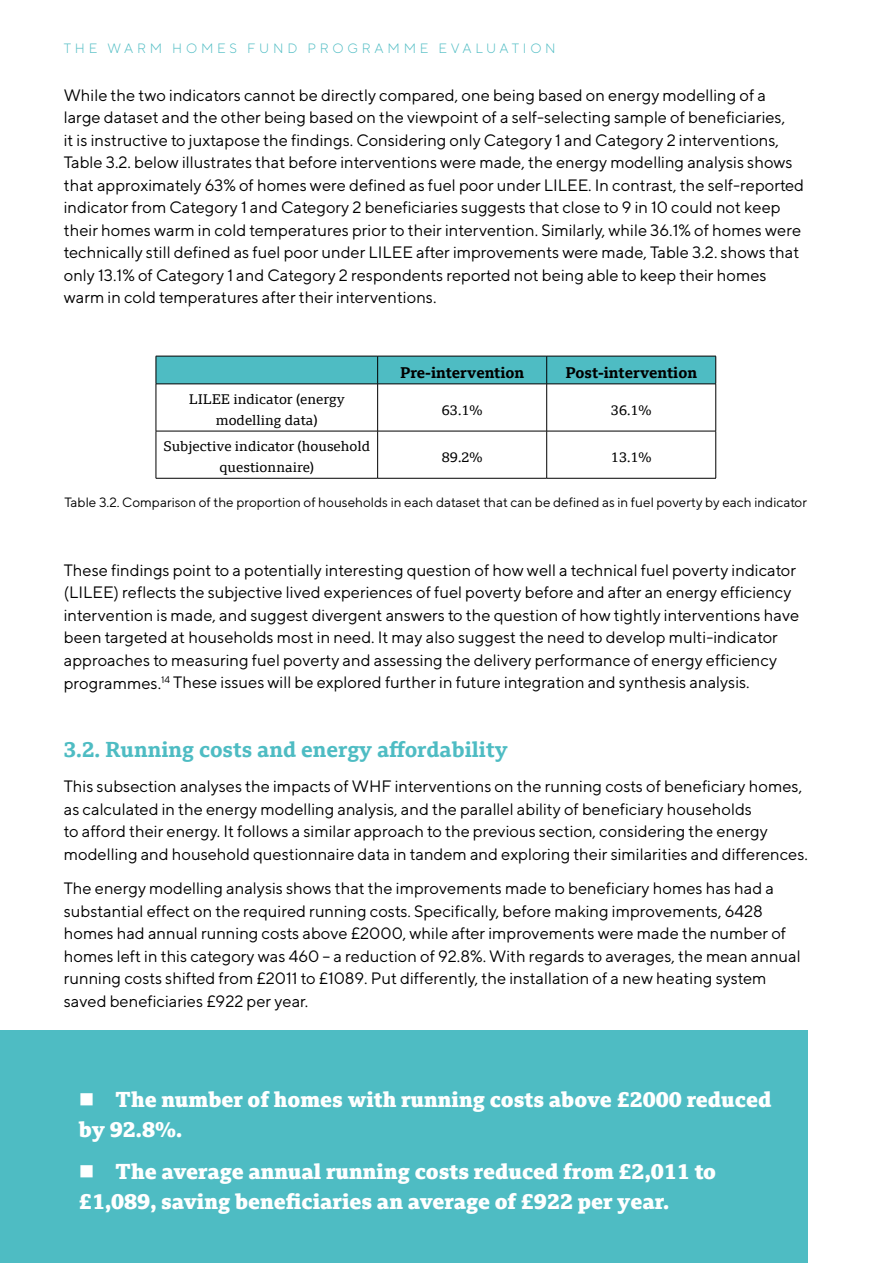
<style>
.page{position:relative;width:893px;height:1263px;background:#fff}
.page>*{position:absolute;margin:0;border:0;box-sizing:border-box;transform-origin:0 0}
.t1{font:800 21px/30px "BBC Reith Serif App";color:#fff}
.t2{font:700 21px "BBC Reith Serif App";color:#4ebcc3}
.t3{font:16.5px/22.5px "TT Norms";color:#000}
.t4{font:700 15px "BBC Reith Serif App";color:#000}
.t5{font:13.5px "TT Norms";color:#000}
.t6{font:13.5px/21px "BBC Reith Serif App";color:#000;text-align:center}
.t7{font:300 13.5px "TT Norms";letter-spacing:.28em;color:#4ebcc3}
</style>
<div class="page">
<svg style="left:156px;top:356px;width:560px;height:28px;background:#4ab2b9"></svg>
<hr style="left:156px;top:384px;width:222px;height:1px;background:#000">
<hr style="left:156px;top:384px;width:1px;height:47px;background:#000">
<hr style="left:378px;top:384px;width:169px;height:1px;background:#000">
<hr style="left:377px;top:384px;width:1px;height:47px;background:#000">
<hr style="left:547px;top:384px;width:169px;height:1px;background:#000">
<hr style="left:546px;top:384px;width:1px;height:47px;background:#000">
<hr style="left:715px;top:384px;width:1px;height:47px;background:#000">
<hr style="left:156px;top:431px;width:222px;height:1px;background:#000">
<hr style="left:156px;top:431px;width:1px;height:47px;background:#000">
<hr style="left:378px;top:431px;width:169px;height:1px;background:#000">
<hr style="left:377px;top:431px;width:1px;height:47px;background:#000">
<hr style="left:547px;top:431px;width:169px;height:1px;background:#000">
<hr style="left:546px;top:431px;width:1px;height:47px;background:#000">
<hr style="left:715px;top:431px;width:1px;height:47px;background:#000">
<hr style="left:156px;top:478px;width:222px;height:1px;background:#000">
<hr style="left:378px;top:478px;width:169px;height:1px;background:#000">
<hr style="left:547px;top:478px;width:169px;height:1px;background:#000">
<div style="left:0;top:1030px;width:808px;height:233px;background:#4ebcc3"></div>
<p class="t7" style="left:64px;top:40px;width:493px">THE WARM HOMES FUND PROGRAMME EVALUATION</p>
<p class="t3" style="left:64px;top:83px;width:742px">While the two indicators cannot be directly compared, one being based on energy modelling of a large dataset and the other being based on the viewpoint of a self-selecting sample of beneficiaries,<br>it is instructive to juxtapose the findings. Considering only Category 1 and Category 2 interventions, Table 3.2. below illustrates that before interventions were made, the energy modelling analysis shows that approximately 63% of homes were defined as fuel poor under LILEE. In contrast, the self-reported indicator from Category 1 and Category 2 beneficiaries suggests that close to 9 in 10 could not keep their homes warm in cold temperatures prior to their intervention. Similarly, while 36.1% of homes were technically still defined as fuel poor under LILEE after improvements were made, Table 3.2. shows that only 13.1% of Category 1 and Category 2 respondents reported not being able to keep their homes warm in cold temperatures after their interventions.</p>
<p class="t4" style="left:400px;top:363px;width:126px">Pre-intervention</p>
<p class="t4" style="left:565px;top:363px;width:133px">Post-intervention</p>
<p class="t6" style="left:189px;top:389px;width:157px">LILEE indicator (energy modelling data)</p>
<p class="t6" style="left:442px;top:399px;width:42px">63.1%</p>
<p class="t6" style="left:611px;top:399px;width:42px">36.1%</p>
<p class="t6" style="left:163px;top:436px;width:208px">Subjective indicator (household questionnaire)</p>
<p class="t6" style="left:442px;top:446px;width:42px">89.2%</p>
<p class="t6" style="left:611px;top:446px;width:42px">13.1%</p>
<p class="t5" style="left:65px;top:494px;width:744px">Table 3.2. Comparison of the proportion of households in each dataset that can be defined as in fuel poverty by each indicator</p>
<p class="t3" style="left:64px;top:558px;width:737px">These findings point to a potentially interesting question of how well a technical fuel poverty indicator (LILEE) reflects the subjective lived experiences of fuel poverty before and after an energy efficiency intervention is made, and suggest divergent answers to the question of how tightly interventions have been targeted at households most in need. It may also suggest the need to develop multi-indicator approaches to measuring fuel poverty and assessing the delivery performance of energy efficiency programmes.<sup>14</sup> These issues will be explored further in future integration and synthesis analysis.</p>
<p class="t2" style="left:64px;top:736px;width:445px">3.2. Running costs and energy affordability</p>
<p class="t3" style="left:64px;top:774px;width:746px">This subsection analyses the impacts of WHF interventions on the running costs of beneficiary homes, as calculated in the energy modelling analysis, and the parallel ability of beneficiary households<br>to afford their energy. It follows a similar approach to the previous section, considering the energy modelling and household questionnaire data in tandem and exploring their similarities and differences.</p>
<p class="t3" style="left:64px;top:877px;width:738px">The energy modelling analysis shows that the improvements made to beneficiary homes has had a substantial effect on the required running costs. Specifically, before making improvements, 6428 homes had annual running costs above £2000, while after improvements were made the number of homes left in this category was 460 – a reduction of 92.8%. With regards to averages, the mean annual running costs shifted from £2011 to £1089. Put differently, the installation of a new heating system saved beneficiaries £922 per year.</p>
<p class="t1" style="left:79px;top:1084px;width:694px">■ The number of homes with running costs above £2000 reduced by 92.8%.</p>
<p class="t1" style="left:79px;top:1156px;width:639px">■ The average annual running costs reduced from £2,011 to £1,089, saving beneficiaries an average of £922 per year.</p>
</div>
